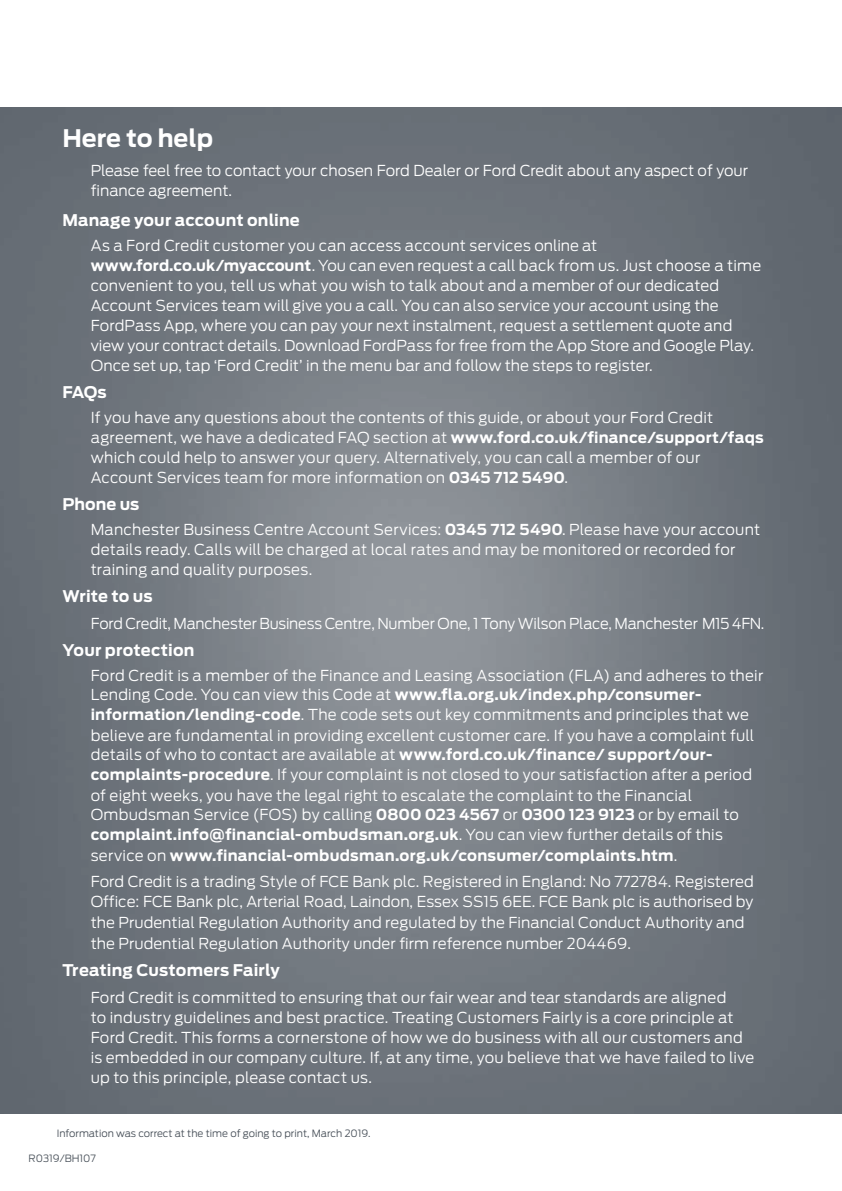
<style>
.page{position:relative;width:842px;height:1191px;background:#fff}
.page>*{position:absolute;margin:0;border:0;box-sizing:border-box;transform-origin:0 0}
.t1{font:700 24px "Ford Antenna";color:#fff}
.t2{font:700 16px "Ford Antenna";letter-spacing:.01em;color:#fff}
.t3{font:300 15px/20px "Ford Antenna";letter-spacing:.01em;color:#fff}
.t4{font:300 15px "Ford Antenna";letter-spacing:-.015em;color:#fff}
.t5{font:300 10px "Ford Antenna";color:#474f58}
.s1{font-weight:700}
</style>
<div class="page">
<img style="left:0;top:108px;width:842px;height:1005px">
<h1 class="t1" style="left:62px;top:117px;width:152px">Here to help</h1>
<p class="t3" style="left:91px;top:159px;width:659px">Please feel free to contact your chosen Ford Dealer or Ford Credit about any aspect of your finance agreement.</p>
<p class="t2" style="left:62px;top:206px;width:239px">Manage your account online</p>
<p class="t3" style="left:91px;top:233px;width:672px">As a Ford Credit customer you can access account services online at <span class="s1">www.ford.co.uk/myaccount</span>. You can even request a call back from us. Just choose a time convenient to you, tell us what you wish to talk about and a member of our dedicated Account Services team will give you a call. You can also service your account using the FordPass App, where you can pay your next instalment, request a settlement quote and view your contract details. Download FordPass for free from the App Store and Google Play.<br>Once set up, tap ‘Ford Credit’ in the menu bar and follow the steps to register.</p>
<p class="t2" style="left:62px;top:378px;width:46px">FAQs</p>
<p class="t3" style="left:91px;top:405px;width:674px">If you have any questions about the contents of this guide, or about your Ford Credit agreement, we have a dedicated FAQ section at <span class="s1">www.ford.co.uk/finance/support/faqs </span>which could help to answer your query. Alternatively, you can call a member of our Account Services team for more information on <span class="s1">0345 712 5490</span>.</p>
<p class="t2" style="left:62px;top:490px;width:78px">Phone us</p>
<p class="t3" style="left:91px;top:517px;width:671px">Manchester Business Centre Account Services: <span class="s1">0345 712 5490</span>. Please have your account details ready. Calls will be charged at local rates and may be monitored or recorded for training and quality purposes.</p>
<p class="t2" style="left:62px;top:582px;width:92px">Write to us</p>
<p class="t4" style="left:91px;top:610px;width:675px">Ford Credit, Manchester Business Centre, Number One, 1 Tony Wilson Place, Manchester M15 4FN.</p>
<p class="t2" style="left:62px;top:636px;width:134px">Your protection</p>
<p class="t3" style="left:91px;top:663px;width:674px">Ford Credit is a member of the Finance and Leasing Association (FLA) and adheres to their Lending Code. You can view this Code at <span class="s1">www.fla.org.uk/index.php/consumer&shy;information/lending-code</span>. The code sets out key commitments and principles that we believe are fundamental in providing excellent customer care. If you have a complaint full details of who to contact are available at <span class="s1">www.ford.co.uk/finance/ support/our&shy;complaints-procedure</span>. If your complaint is not closed to your satisfaction after a period of eight weeks, you have the legal right to escalate the complaint to the Financial Ombudsman Service (FOS) by calling <span class="s1">0800 023 4567</span> or <span class="s1">0300 123 9123</span> or by email to <span class="s1">complaint.info@financial-ombudsman.org.uk</span>. You can view further details of this service on <span class="s1">www.financial-ombudsman.org.uk/consumer/complaints.htm</span>.</p>
<p class="t3" style="left:91px;top:869px;width:665px;line-height:20.6px">Ford Credit is a trading Style of FCE Bank plc. Registered in England: No 772784. Registered Office: FCE Bank plc, Arterial Road, Laindon, Essex SS15 6EE. FCE Bank plc is authorised by the Prudential Regulation Authority and regulated by the Financial Conduct Authority and the Prudential Regulation Authority under firm reference number 204469.</p>
<p class="t2" style="left:62px;top:955px;width:219px">Treating Customers Fairly</p>
<p class="t3" style="left:91px;top:985px;width:665px">Ford Credit is committed to ensuring that our fair wear and tear standards are aligned<br>to industry guidelines and best practice. Treating Customers Fairly is a core principle at Ford Credit. This forms a cornerstone of how we do business with all our customers and is embedded in our company culture. If, at any time, you believe that we have failed to live up to this principle, please contact us.</p>
<p class="t5" style="left:57px;top:1125px;width:315px">Information was correct at the time of going to print, March 2019.</p>
<p class="t5" style="left:28px;top:1150px;width:69px">R0319/BH107</p>
</div>
